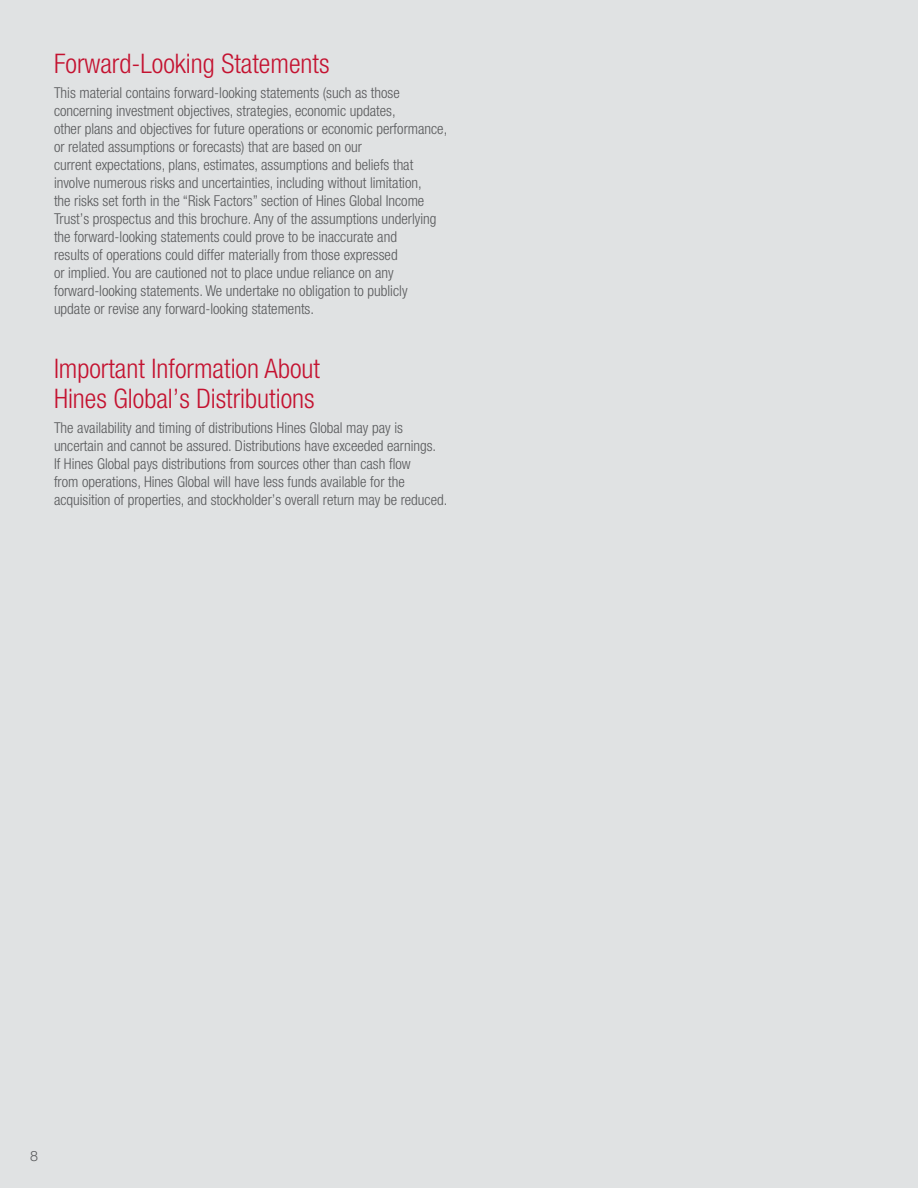
<style>
.page{position:relative;width:918px;height:1188px;background:#e0e2e3}
.page>*{position:absolute;margin:0;border:0;box-sizing:border-box;transform-origin:0 0}
.t1{font:300 condensed 27px/30px "Helvetica Neue LT Pro";color:#c41230}
.t2{font:300 condensed 15px/18px "Helvetica Neue LT Pro";color:#58595b}
.t3{font:300 14.25px "Helvetica Neue LT Pro";color:#58595b}
</style>
<div class="page">
<h1 class="t1" style="left:54px;top:49px;width:277px">Forward-Looking Statements</h1>
<p class="t2" style="left:54px;top:84px;width:395px">This material contains forward-looking statements (such as those concerning investment objectives, strategies, economic updates,<br>other plans and objectives for future operations or economic performance, or related assumptions or forecasts) that are based on our<br>current expectations, plans, estimates, assumptions and beliefs that involve numerous risks and uncertainties, including without limitation,<br>the risks set forth in the “Risk Factors” section of Hines Global Income Trust’s prospectus and this brochure. Any of the assumptions underlying the forward-looking statements could prove to be inaccurate and<br>results of operations could differ materially from those expressed<br>or implied. You are cautioned not to place undue reliance on any forward‑looking statements. We undertake no obligation to publicly update or revise any forward‑looking statements.</p>
<h1 class="t1" style="left:54px;top:353px;width:268px">Important Information About<br>Hines Global’s Distributions</h1>
<p class="t2" style="left:54px;top:418px;width:395px">The availability and timing of distributions Hines Global may pay is uncertain and cannot be assured. Distributions have exceeded earnings.<br>If Hines Global pays distributions from sources other than cash flow<br>from operations, Hines Global will have less funds available for the acquisition of properties, and stockholder’s overall return may be reduced.</p>
<p class="t3" style="left:30px;top:1147px;width:9px">8</p>
</div>
